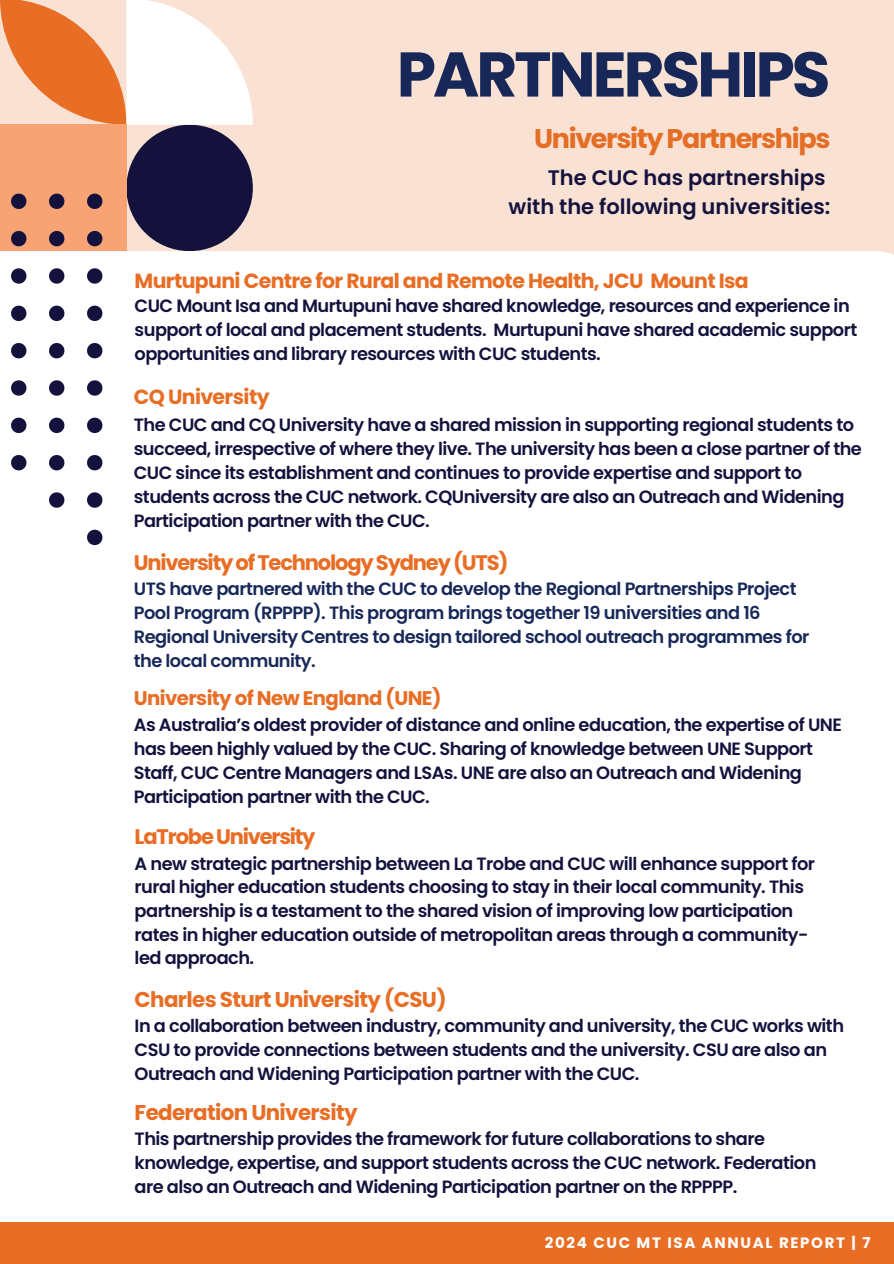
<style>
.page{position:relative;width:894px;height:1264px;background:#fff}
.page>*{position:absolute;margin:0;border:0;box-sizing:border-box;transform-origin:0 0}
.t1{font:700 63px "Poppins";letter-spacing:-.05em;color:#172858}
.t2{font:700 27px "Poppins";letter-spacing:-.05em;color:#e46e25}
.t3{font:700 21.45px "Poppins";letter-spacing:-.03em;color:#e86e25}
.t4{font:600 21px/29.2px "Poppins";color:#14123d;text-align:right}
.t5{font:700 21px "Poppins";letter-spacing:-.055em;color:#e86e25}
.t6{font:700 20.4px "Poppins";letter-spacing:-.03em;color:#e86e25}
.t7{font:700 19.65px "Poppins";letter-spacing:-.03em;color:#e86e25}
.t8{font:600 17.85px/23.9px "Poppins";letter-spacing:-.03em;color:#14123d}
.t9{font:600 17.85px/23.9px "Poppins";letter-spacing:-.03em;color:#172858}
.t10{font:700 15px "Poppins";letter-spacing:.11em;color:#fff}
</style>
<div class="page">
<div style="left:0;top:0;width:893px;height:1263px;background:#f9e1d3"></div>
<div style="left:0;top:251px;width:893px;height:970px;background:#fff"></div>
<div style="left:126px;top:125px;width:127px;height:126px;background:#14123d;border-radius:50%"></div>
<svg style="left:0;top:0;width:253px;height:125px"></svg>
<div style="left:0;top:125px;width:126px;height:126px;background:#f8a374"></div>
<svg style="left:87px;top:529px;width:15px;height:16px"></svg>
<svg style="left:87px;top:492px;width:15px;height:15px"></svg>
<svg style="left:49px;top:492px;width:15px;height:15px"></svg>
<svg style="left:87px;top:455px;width:15px;height:15px"></svg>
<svg style="left:49px;top:455px;width:15px;height:15px"></svg>
<svg style="left:11px;top:455px;width:15px;height:15px"></svg>
<svg style="left:87px;top:417px;width:15px;height:16px"></svg>
<svg style="left:49px;top:417px;width:15px;height:16px"></svg>
<svg style="left:11px;top:417px;width:15px;height:16px"></svg>
<svg style="left:87px;top:380px;width:15px;height:15px"></svg>
<svg style="left:49px;top:380px;width:15px;height:15px"></svg>
<svg style="left:11px;top:380px;width:15px;height:15px"></svg>
<svg style="left:87px;top:343px;width:15px;height:15px"></svg>
<svg style="left:49px;top:343px;width:15px;height:15px"></svg>
<svg style="left:11px;top:343px;width:15px;height:15px"></svg>
<svg style="left:87px;top:306px;width:15px;height:15px"></svg>
<svg style="left:49px;top:306px;width:15px;height:15px"></svg>
<svg style="left:11px;top:306px;width:15px;height:15px"></svg>
<svg style="left:87px;top:268px;width:15px;height:16px"></svg>
<svg style="left:49px;top:268px;width:15px;height:16px"></svg>
<svg style="left:11px;top:268px;width:15px;height:16px"></svg>
<svg style="left:87px;top:231px;width:15px;height:15px"></svg>
<svg style="left:49px;top:231px;width:15px;height:15px"></svg>
<svg style="left:11px;top:231px;width:15px;height:15px"></svg>
<svg style="left:87px;top:194px;width:15px;height:15px"></svg>
<svg style="left:49px;top:194px;width:15px;height:15px"></svg>
<svg style="left:11px;top:194px;width:15px;height:15px"></svg>
<div style="left:0;top:1221px;width:893px;height:42px;background:#e86e25"></div>
<p class="t1" style="left:396px;top:30px;width:435px">PARTNERSHIPS</p>
<h1 class="t2" style="left:534px;top:119px;width:298px">University Partnerships</h1>
<p class="t4" style="left:508px;top:163px;width:323px">The CUC has partnerships with the following universities:</p>
<h3 class="t6" style="left:135px;top:266px;width:615px">Murtupuni Centre for Rural and Remote Health, JCU Mount Isa</h3>
<h4 class="t8" style="left:135px;top:293px;width:724px">CUC Mount Isa and Murtupuni have shared knowledge, resources and experience in support of local and placement students. Murtupuni have shared academic support opportunities and library resources with CUC students.</h4>
<h3 class="t6" style="left:134px;top:382px;width:137px">CQ University</h3>
<h4 class="t8" style="left:134px;top:413px;width:729px">The CUC and CQ University have a shared mission in supporting regional students to succeed, irrespective of where they live. The university has been a close partner of the CUC since its establishment and continues to provide expertise and support to students across the CUC network. CQUniversity are also an Outreach and Widening Participation partner with the CUC.</h4>
<h3 class="t5" style="left:134px;top:548px;width:376px">University of Technology Sydney (UTS)</h3>
<h4 class="t9" style="left:134px;top:577px;width:676px">UTS have partnered with the CUC to develop the Regional Partnerships Project Pool Program (RPPPP). This program brings together 19 universities and 16<br>Regional University Centres to design tailored school outreach programmes for the local community.</h4>
<h2 class="t7" style="left:134px;top:684px;width:309px">University of New England (UNE)</h2>
<h3 class="t8" style="left:134px;top:713px;width:709px">As Australia’s oldest provider of distance and online education, the expertise of UNE has been highly valued by the CUC. Sharing of knowledge between UNE Support Staff, CUC Centre Managers and LSAs. UNE are also an Outreach and Widening Participation partner with the CUC.</h3>
<h3 class="t5" style="left:135px;top:821px;width:182px">LaTrobe University</h3>
<h4 class="t8" style="left:135px;top:851px;width:681px">A new strategic partnership between La Trobe and CUC will enhance support for rural higher education students choosing to stay in their local community. This partnership is a testament to the shared vision of improving low participation rates in higher education outside of metropolitan areas through a community&shy;led approach.</h4>
<h3 class="t3" style="left:135px;top:984px;width:313px">Charles Sturt University (CSU)</h3>
<h4 class="t8" style="left:135px;top:1013px;width:710px">In a collaboration between industry, community and university, the CUC works with<br>CSU to provide connections between students and the university. CSU are also an<br>Outreach and Widening Participation partner with the CUC.</h4>
<h3 class="t3" style="left:135px;top:1097px;width:224px">Federation University</h3>
<h4 class="t8" style="left:135px;top:1126px;width:683px">This partnership provides the framework for future collaborations to share knowledge, expertise, and support students across the CUC network. Federation are also an Outreach and Widening Participation partner on the RPPPP.</h4>
<h3 class="t10" style="left:544px;top:1231px;width:327px">2024 CUC MT ISA ANNUAL REPORT | 7</h3>
</div>
